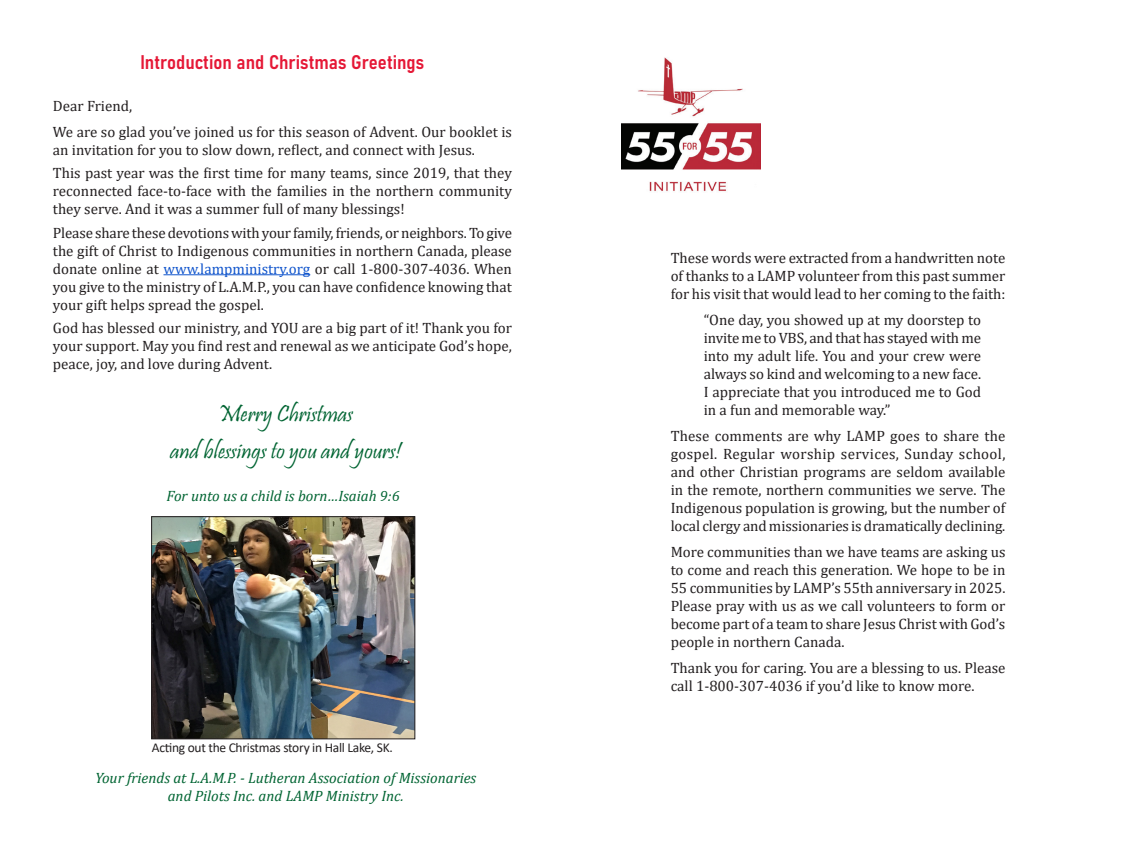
<style>
.page{position:relative;width:1134px;height:864px;background:#fff}
.page>*{position:absolute;margin:0;border:0;box-sizing:border-box;transform-origin:0 0}
.Dev_scripture{font:24px "Pristina";color:#006432}
.Dev_heading{font:19.5px "Bahnschrift";color:#e51836}
.Dev_body{font:15px/18px "Cambria";color:#231f20;text-align:justify}
.Dev_scripture-2{font:italic 15px "Cambria";color:#006432}
.t1{font:13.5px "Calibri";letter-spacing:-.02em;color:#231f20}
.s1{color:#15c}
</style>
<div class="page">
<hr style="left:163px;top:274px;width:147px;height:1px;background:#15c">
<img style="left:153px;top:518px;width:260px;height:219px">
<div style="left:151px;top:516px;width:264px;height:223px;border:1px solid #231f20"></div>
<img style="left:621px;top:57px;width:139px;height:135px">
<p class="Dev_heading" style="left:140px;top:48px;width:285px">Introduction and Christmas Greetings</p>
<p class="Dev_body" style="left:53px;top:97px;width:81px">Dear Friend,</p>
<p class="Dev_body" style="left:53px;top:123px;width:461px">We are so glad you’ve joined us for this season of Advent. Our booklet is an invitation for you to slow down, reflect, and connect with Jesus.</p>
<p class="Dev_body" style="left:53px;top:164px;width:461px">This past year was the first time for many teams, since 2019, that they reconnected face-to-face with the families in the northern community they serve. And it was a summer full of many blessings!</p>
<p class="Dev_body" style="left:53px;top:224px;width:461px">Please share these devotions with your family, friends, or neighbors. To give the gift of Christ to Indigenous communities in northern Canada, please donate online at <span class="s1">www.lampministry.org</span> or call 1-800-307-4036. When you give to the ministry of L.A.M.P., you can have confidence knowing that your gift helps spread the gospel.</p>
<p class="Dev_body" style="left:53px;top:319px;width:461px">God has blessed our ministry, and YOU are a big part of it! Thank you for your support. May you find rest and renewal as we anticipate God’s hope, peace, joy, and love during Advent.</p>
<p class="Dev_scripture" style="left:218px;top:401px;width:136px">Merry Christmas</p>
<p class="Dev_scripture" style="left:170px;top:437px;width:233px">and blessings to you and yours!</p>
<p class="Dev_scripture-2" style="left:167px;top:485px;width:235px">For unto us a child is born…Isaiah 9:6</p>
<p class="t1" style="left:152px;top:738px;width:243px">Acting out the Christmas story in Hall Lake, SK.</p>
<p class="Dev_scripture-2" style="left:95px;top:767px;width:383px">Your friends at L.A.M.P. - Lutheran Association of Missionaries</p>
<p class="Dev_scripture-2" style="left:168px;top:785px;width:237px">and Pilots Inc. and LAMP Ministry Inc.</p>
<p class="Dev_body" style="left:671px;top:248px;width:336px">These words were extracted from a handwritten note of thanks to a LAMP volunteer from this past summer for his visit that would lead to her coming to the faith:</p>
<p class="Dev_body" style="left:704px;top:310px;width:279px">“One day, you showed up at my doorstep to invite me to VBS, and that has stayed with me into my adult life. You and your crew were always so kind and welcoming to a new face.<br>I appreciate that you introduced me to God in a fun and memorable way.”</p>
<p class="Dev_body" style="left:671px;top:427px;width:336px">These comments are why LAMP goes to share the gospel. Regular worship services, Sunday school, and other Christian programs are seldom available in the remote, northern communities we serve. The Indigenous population is growing, but the number of local clergy and missionaries is dramatically declining.</p>
<p class="Dev_body" style="left:671px;top:543px;width:336px">More communities than we have teams are asking us to come and reach this generation. We hope to be in 55 communities by LAMP’s 55th anniversary in 2025.<br>Please pray with us as we call volunteers to form or become part of a team to share Jesus Christ with God’s people in northern Canada.</p>
<p class="Dev_body" style="left:671px;top:659px;width:336px">Thank you for caring. You are a blessing to us. Please call 1-800-307-4036 if you’d like to know more.</p>
</div>
